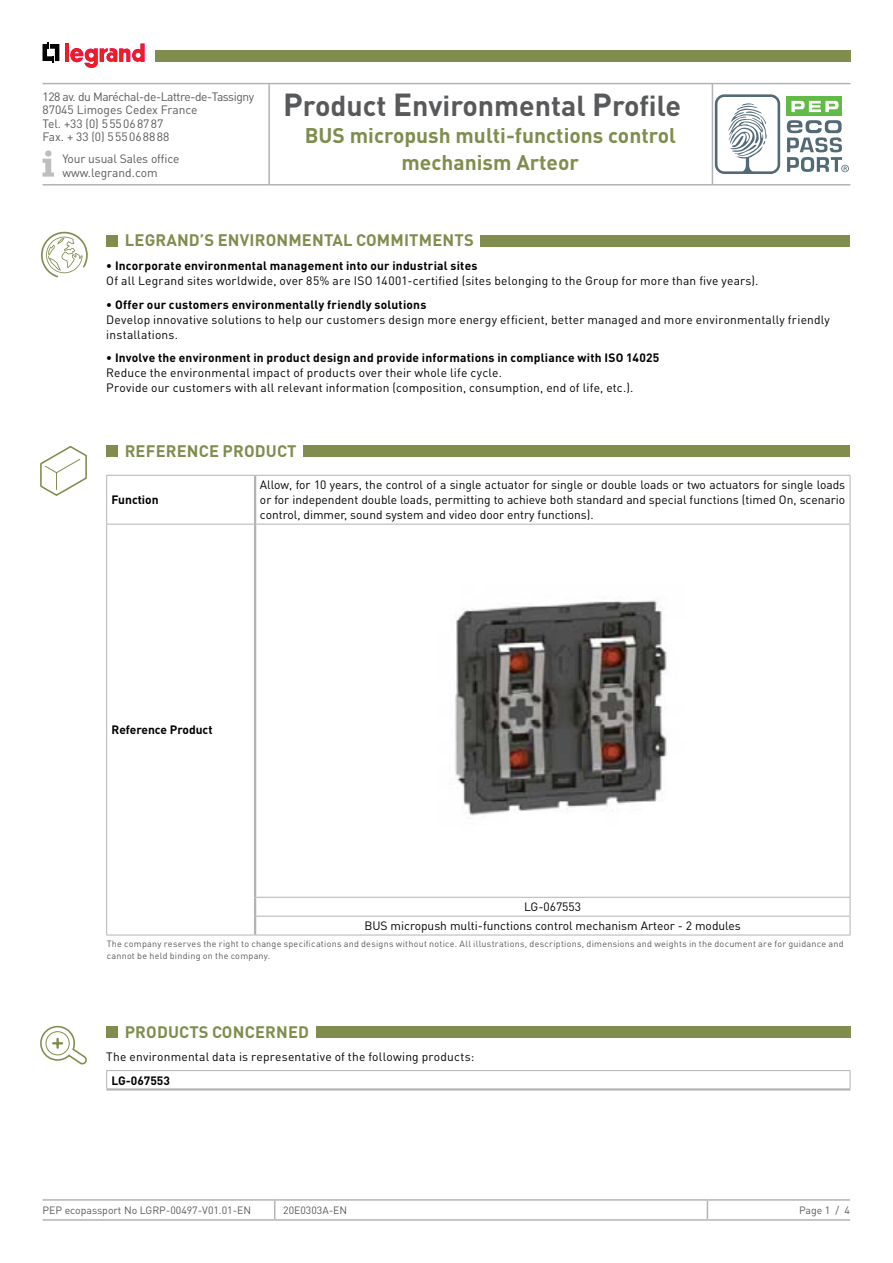
<style>
.page{position:relative;width:893px;height:1263px;background:#fff}
.page>*{position:absolute;margin:0;border:0;box-sizing:border-box;transform-origin:0 0}
.t1{font:700 28.5px "DIN Pro";color:#58595b}
.t2{font:700 21px/27px "DIN Pro";color:#808d4f;text-align:center}
.t3{font:700 16.5px "DIN Pro";letter-spacing:.01em;color:#808d4f}
.t4{font:12px/15px "DIN Pro";letter-spacing:.015em;color:#000}
.t5{font:700 12px "DIN Pro";letter-spacing:.015em;color:#000}
.t6{font:12px/13.5px "DIN Pro";letter-spacing:-.01em;color:#58595b}
.t7{font:10.5px "DIN Pro";color:#58595b}
.t8{font:9px/12px "DIN Pro";letter-spacing:.025em;color:#58595b}
.s1{font-size:31.5px}
</style>
<div class="page">
<hr style="left:43px;top:1199px;width:232px;height:2px;background:#b1b4b6">
<hr style="left:275px;top:1199px;width:432px;height:2px;background:#b1b4b6">
<svg style="left:274px;top:1201px;width:1px;height:18px"></svg>
<hr style="left:707px;top:1199px;width:143px;height:2px;background:#b1b4b6">
<svg style="left:707px;top:1201px;width:1px;height:18px"></svg>
<hr style="left:43px;top:1219px;width:232px;height:2px;background:#b1b4b6">
<hr style="left:275px;top:1219px;width:432px;height:2px;background:#b1b4b6">
<hr style="left:707px;top:1219px;width:143px;height:2px;background:#b1b4b6">
<div style="left:786px;top:97px;width:56px;height:19px;background:#62bb46"></div>
<svg style="left:791px;top:101px;width:47px;height:11px"></svg>
<svg style="left:715px;top:94px;width:65px;height:80px"></svg>
<svg style="left:787px;top:120px;width:62px;height:52px"></svg>
<svg style="left:43px;top:43px;width:16px;height:20px"></svg>
<hr style="left:65px;top:44px;width:4px;height:18px;background:#ed1d24">
<svg style="left:70px;top:44px;width:75px;height:24px"></svg>
<hr style="left:43px;top:83px;width:807px;height:1px;background:#b1b4b6">
<hr style="left:43px;top:184px;width:807px;height:2px;background:#b1b4b6">
<hr style="left:268px;top:84px;width:2px;height:100px;background:#b1b4b6">
<hr style="left:712px;top:84px;width:1px;height:100px;background:#b1b4b6">
<div style="left:155px;top:50px;width:695px;height:12px;background:#808d4f"></div>
<svg style="left:43px;top:150px;width:11px;height:27px"></svg>
<div style="left:106px;top:235px;width:12px;height:11px;background:#808d4f"></div>
<div style="left:480px;top:235px;width:370px;height:11px;background:#808d4f"></div>
<svg style="left:41px;top:232px;width:47px;height:45px"></svg>
<div style="left:106px;top:1026px;width:12px;height:12px;background:#808d4f"></div>
<div style="left:316px;top:1026px;width:534px;height:12px;background:#808d4f"></div>
<div style="left:106px;top:445px;width:12px;height:12px;background:#808d4f"></div>
<div style="left:303px;top:445px;width:547px;height:12px;background:#808d4f"></div>
<hr style="left:106px;top:475px;width:149px;height:1px;background:#b1b4b6">
<hr style="left:106px;top:476px;width:1px;height:48px;background:#b1b4b6">
<hr style="left:106px;top:524px;width:148px;height:1px;background:#b1b4b6">
<hr style="left:106px;top:524px;width:1px;height:373px;background:#b1b4b6">
<svg style="left:106px;top:897px;width:1px;height:38px"></svg>
<hr style="left:106px;top:935px;width:149px;height:1px;background:#b1b4b6">
<hr style="left:255px;top:935px;width:595px;height:1px;background:#b1b4b6">
<hr style="left:255px;top:475px;width:595px;height:1px;background:#b1b4b6">
<hr style="left:850px;top:476px;width:1px;height:48px;background:#b1b4b6">
<hr style="left:256px;top:524px;width:594px;height:1px;background:#b1b4b6">
<hr style="left:850px;top:524px;width:1px;height:373px;background:#b1b4b6">
<hr style="left:256px;top:897px;width:594px;height:1px;background:#b1b4b6">
<hr style="left:256px;top:916px;width:594px;height:1px;background:#b1b4b6">
<hr style="left:254px;top:476px;width:2px;height:48px;background:#b1b4b6">
<hr style="left:254px;top:524px;width:2px;height:373px;background:#b1b4b6">
<svg style="left:254px;top:897px;width:2px;height:38px"></svg>
<svg style="left:850px;top:898px;width:1px;height:37px"></svg>
<hr style="left:106px;top:1070px;width:744px;height:1px;background:#b1b4b6">
<svg style="left:850px;top:1071px;width:1px;height:17px"></svg>
<hr style="left:106px;top:1088px;width:744px;height:2px;background:#b1b4b6">
<svg style="left:106px;top:1071px;width:1px;height:17px"></svg>
<img style="left:455px;top:598px;width:212px;height:218px">
<svg style="left:40px;top:446px;width:47px;height:50px"></svg>
<svg style="left:40px;top:1026px;width:47px;height:38px"></svg>
<p class="t6" style="left:43px;top:89px;width:213px">128 av. du Maréchal-de-Lattre-de-Tassigny<br>87045 Limoges Cedex France<br>Tel. +33 (0) 555068787<br>Fax. + 33 (0) 555068888</p>
<p class="t6" style="left:62px;top:152px;width:118px">Your usual Sales office www.legrand.com</p>
<h1 class="t1" style="left:283px;top:86px;width:399px"><span class="s1">P</span>roduct <span class="s1">E</span>nvironmental <span class="s1">P</span>rofile</h1>
<h2 class="t2" style="left:305px;top:121px;width:373px">BUS micropush multi-functions control mechanism Arteor</h2>
<h3 class="t3" style="left:125px;top:229px;width:350px">Legrand’s environmental commitments</h3>
<p class="t5" style="left:106px;top:257px;width:373px">• Incorporate environmental management into our industrial sites</p>
<p class="t4" style="left:106px;top:273px;width:654px">Of all Legrand sites worldwide, over 85% are ISO 14001-certified (sites belonging to the Group for more than five years).</p>
<p class="t5" style="left:106px;top:296px;width:322px">• Offer our customers environmentally friendly solutions</p>
<p class="t4" style="left:106px;top:311px;width:725px">Develop innovative solutions to help our customers design more energy efficient, better managed and more environmentally friendly installations.</p>
<p class="t5" style="left:106px;top:349px;width:555px">• Involve the environment in product design and provide informations in compliance with ISO 14025</p>
<p class="t4" style="left:106px;top:365px;width:528px">Reduce the environmental impact of products over their whole life cycle.<br>Provide our customers with all relevant information (composition, consumption, end of life, etc.).</p>
<h3 class="t3" style="left:125px;top:440px;width:173px">reference product</h3>
<p class="t5" style="left:112px;top:492px;width:49px">Function</p>
<p class="t4" style="left:260px;top:477px;width:587px;text-align:justify">Allow, for 10 years, the control of a single actuator for single or double loads or two actuators for single loads or for independent double loads, permitting to achieve both standard and special functions (timed On, scenario control, dimmer, sound system and video door entry functions).</p>
<p class="t5" style="left:112px;top:722px;width:103px">Reference Product</p>
<p class="t4" style="left:364px;top:897px;width:378px;line-height:18.9px;text-align:center">LG-067553<br>BUS micropush multi-functions control mechanism Arteor - 2 modules</p>
<p class="t8" style="left:107px;top:937px;width:738px">The company reserves the right to change specifications and designs without notice. All illustrations, descriptions, dimensions and weights in the document are for guidance and cannot be held binding on the company.</p>
<h3 class="t3" style="left:125px;top:1021px;width:186px">Products concerned</h3>
<p class="t4" style="left:106px;top:1049px;width:370px">The environmental data is representative of the following products:</p>
<p class="t5" style="left:112px;top:1072px;width:60px">LG-067553</p>
<p class="t7" style="left:43px;top:1203px;width:210px">PEP ecopassport No LGRP-00497-V01.01-EN</p>
<p class="t7" style="left:283px;top:1203px;width:66px">20E0303A-EN</p>
<p class="t7" style="left:799px;top:1203px;width:53px">Page 1 / 4</p>
</div>
